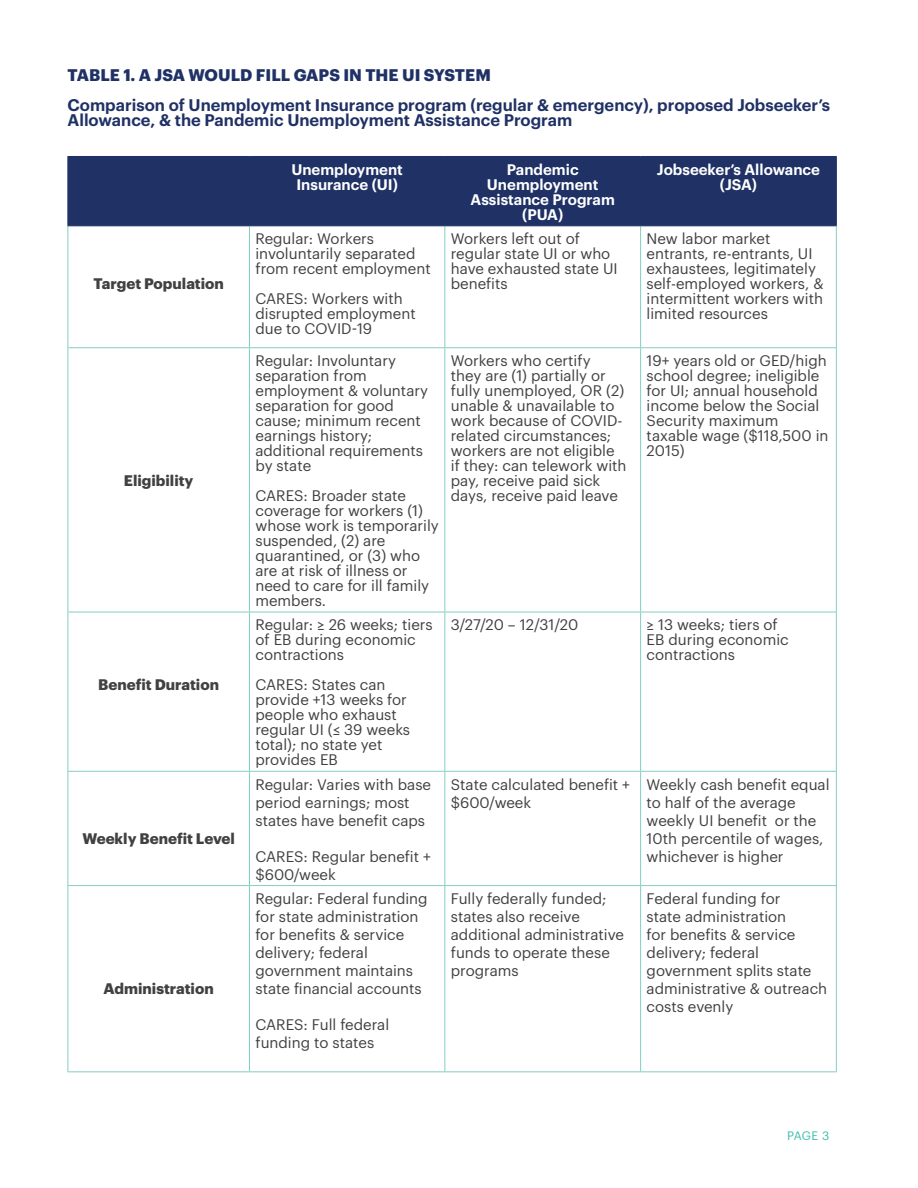
<style>
.page{position:relative;width:918px;height:1188px;background:#fff}
.page>*{position:absolute;margin:0;border:0;box-sizing:border-box;transform-origin:0 0}
.MAIN_TITLE__SUBTITLE{font:600 16.5px/15px "Graphik";color:#1f3165}
.MAIN_TITLE__SUBTITLE-2{font:700 16.5px "Graphik";letter-spacing:.005em;color:#1f3165}
.MAIN_TITLE__SUBTITLE-3{font:15px/15px "Graphik";color:#414042}
.MAIN_TITLE__SUBTITLE-4{font:600 15px/15px "Graphik";color:#fff;text-align:center}
.MAIN_TITLE__SUBTITLE-5{font:700 15px "Graphik";color:#414042}
.t1{font:12px "Graphik";color:#3ebdad}
</style>
<div class="page">
<div style="left:69px;top:157px;width:767px;height:68px;background:#1f3165"></div>
<hr style="left:68px;top:226px;width:1px;height:121px;background:#83cec3">
<hr style="left:249px;top:226px;width:1px;height:121px;background:#83cec3">
<hr style="left:444px;top:226px;width:1px;height:121px;background:#83cec3">
<hr style="left:640px;top:226px;width:1px;height:121px;background:#83cec3">
<hr style="left:836px;top:226px;width:1px;height:121px;background:#83cec3">
<hr style="left:68px;top:347px;width:181px;height:1px;background:#83cec3">
<hr style="left:68px;top:348px;width:1px;height:264px;background:#83cec3">
<hr style="left:249px;top:347px;width:196px;height:1px;background:#83cec3">
<hr style="left:249px;top:348px;width:1px;height:264px;background:#83cec3">
<hr style="left:445px;top:347px;width:196px;height:1px;background:#83cec3">
<hr style="left:444px;top:348px;width:1px;height:264px;background:#83cec3">
<hr style="left:641px;top:347px;width:196px;height:1px;background:#83cec3">
<hr style="left:640px;top:348px;width:1px;height:264px;background:#83cec3">
<hr style="left:836px;top:348px;width:1px;height:264px;background:#83cec3">
<hr style="left:68px;top:612px;width:181px;height:1px;background:#83cec3">
<hr style="left:68px;top:612px;width:1px;height:159px;background:#83cec3">
<hr style="left:249px;top:612px;width:196px;height:1px;background:#83cec3">
<hr style="left:249px;top:612px;width:1px;height:159px;background:#83cec3">
<hr style="left:445px;top:612px;width:196px;height:1px;background:#83cec3">
<hr style="left:444px;top:612px;width:1px;height:159px;background:#83cec3">
<hr style="left:641px;top:612px;width:196px;height:1px;background:#83cec3">
<hr style="left:640px;top:612px;width:1px;height:159px;background:#83cec3">
<hr style="left:836px;top:612px;width:1px;height:159px;background:#83cec3">
<hr style="left:68px;top:771px;width:181px;height:1px;background:#83cec3">
<hr style="left:68px;top:772px;width:1px;height:113px;background:#83cec3">
<hr style="left:249px;top:771px;width:196px;height:1px;background:#83cec3">
<hr style="left:249px;top:772px;width:1px;height:113px;background:#83cec3">
<hr style="left:445px;top:771px;width:196px;height:1px;background:#83cec3">
<hr style="left:444px;top:772px;width:1px;height:113px;background:#83cec3">
<hr style="left:641px;top:771px;width:196px;height:1px;background:#83cec3">
<hr style="left:640px;top:772px;width:1px;height:113px;background:#83cec3">
<hr style="left:836px;top:772px;width:1px;height:113px;background:#83cec3">
<hr style="left:68px;top:885px;width:181px;height:1px;background:#83cec3">
<hr style="left:68px;top:886px;width:1px;height:185px;background:#83cec3">
<hr style="left:249px;top:885px;width:196px;height:1px;background:#83cec3">
<hr style="left:249px;top:886px;width:1px;height:185px;background:#83cec3">
<hr style="left:445px;top:885px;width:196px;height:1px;background:#83cec3">
<hr style="left:444px;top:886px;width:1px;height:185px;background:#83cec3">
<hr style="left:641px;top:885px;width:196px;height:1px;background:#83cec3">
<hr style="left:640px;top:886px;width:1px;height:185px;background:#83cec3">
<hr style="left:836px;top:886px;width:1px;height:185px;background:#83cec3">
<hr style="left:68px;top:1071px;width:181px;height:1px;background:#83cec3">
<hr style="left:249px;top:1071px;width:196px;height:1px;background:#83cec3">
<hr style="left:445px;top:1071px;width:196px;height:1px;background:#83cec3">
<hr style="left:641px;top:1071px;width:196px;height:1px;background:#83cec3">
<hr style="left:68px;top:156px;width:181px;height:1px;background:#1f3165">
<hr style="left:68px;top:157px;width:1px;height:68px;background:#1f3165">
<hr style="left:249px;top:156px;width:196px;height:1px;background:#1f3165">
<hr style="left:445px;top:156px;width:196px;height:1px;background:#1f3165">
<hr style="left:641px;top:156px;width:196px;height:1px;background:#1f3165">
<hr style="left:836px;top:157px;width:1px;height:68px;background:#1f3165">
<hr style="left:68px;top:225px;width:181px;height:1px;background:#1f3165">
<hr style="left:249px;top:225px;width:196px;height:1px;background:#1f3165">
<hr style="left:445px;top:225px;width:196px;height:1px;background:#1f3165">
<hr style="left:641px;top:225px;width:196px;height:1px;background:#1f3165">
<p class="MAIN_TITLE__SUBTITLE-2" style="left:68px;top:62px;width:425px">TABLE 1. A JSA WOULD FILL GAPS IN THE UI SYSTEM</p>
<p class="MAIN_TITLE__SUBTITLE" style="left:68px;top:96px;width:764px">Comparison of Unemployment Insurance program (regular &amp; emergency), proposed Jobseeker’s<br>Allowance, &amp; the Pandemic Unemployment Assistance Program</p>
<p class="MAIN_TITLE__SUBTITLE-4" style="left:291px;top:161px;width:113px">Unemployment<br>Insurance (UI)</p>
<p class="MAIN_TITLE__SUBTITLE-4" style="left:471px;top:161px;width:146px">Pandemic<br>Unemployment<br>Assistance Program (PUA)</p>
<p class="MAIN_TITLE__SUBTITLE-4" style="left:657px;top:161px;width:165px">Jobseeker’s Allowance (JSA)</p>
<p class="MAIN_TITLE__SUBTITLE-5" style="left:93px;top:272px;width:132px">Target Population</p>
<p class="MAIN_TITLE__SUBTITLE-5" style="left:124px;top:469px;width:71px">Eligibility</p>
<p class="MAIN_TITLE__SUBTITLE-5" style="left:98px;top:673px;width:122px">Benefit Duration</p>
<p class="MAIN_TITLE__SUBTITLE-5" style="left:82px;top:827px;width:154px">Weekly Benefit Level</p>
<p class="MAIN_TITLE__SUBTITLE-5" style="left:104px;top:977px;width:112px">Administration</p>
<p class="MAIN_TITLE__SUBTITLE-3" style="left:255px;top:230px;width:177px">Regular: Workers involuntarily separated from recent employment</p>
<p class="MAIN_TITLE__SUBTITLE-3" style="left:255px;top:290px;width:162px">CARES: Workers with disrupted employment due to COVID-19</p>
<p class="MAIN_TITLE__SUBTITLE-3" style="left:255px;top:352px;width:174px">Regular: Involuntary separation from employment &amp; voluntary separation for good cause; minimum recent earnings history; additional requirements by state</p>
<p class="MAIN_TITLE__SUBTITLE-3" style="left:255px;top:487px;width:185px">CARES: Broader state coverage for workers (1) whose work is temporarily suspended, (2) are quarantined, or (3) who are at risk of illness or need to care for ill family members.</p>
<p class="MAIN_TITLE__SUBTITLE-3" style="left:255px;top:616px;width:179px">Regular: ≥ 26 weeks; tiers of EB during economic contractions</p>
<p class="MAIN_TITLE__SUBTITLE-3" style="left:255px;top:676px;width:132px">CARES: States can</p>
<p class="MAIN_TITLE__SUBTITLE-3" style="left:255px;top:691px;width:156px">provide +13 weeks for people who exhaust regular UI (≤ 39 weeks total); no state yet provides EB</p>
<p class="MAIN_TITLE__SUBTITLE-3" style="left:255px;top:774px;width:177px;line-height:18px">Regular: Varies with base period earnings; most states have benefit caps</p>
<p class="MAIN_TITLE__SUBTITLE-3" style="left:255px;top:846px;width:177px;line-height:18px">CARES: Regular benefit + $600/week</p>
<p class="MAIN_TITLE__SUBTITLE-3" style="left:255px;top:888px;width:174px;line-height:18px">Regular: Federal funding for state administration for benefits &amp; service delivery; federal government maintains state financial accounts</p>
<p class="MAIN_TITLE__SUBTITLE-3" style="left:255px;top:1014px;width:135px;line-height:18px">CARES: Full federal funding to states</p>
<p class="MAIN_TITLE__SUBTITLE-3" style="left:451px;top:230px;width:168px">Workers left out of regular state UI or who have exhausted state UI benefits</p>
<p class="MAIN_TITLE__SUBTITLE-3" style="left:647px;top:230px;width:179px">New labor market entrants, re-entrants, UI exhaustees, legitimately self-employed workers, &amp; intermittent workers with limited resources</p>
<p class="MAIN_TITLE__SUBTITLE-3" style="left:451px;top:352px;width:177px">Workers who certify<br>they are (1) partially or fully unemployed, OR (2) unable &amp; unavailable to work because of COVID&shy;related circumstances; workers are not eligible if they: can telework with pay, receive paid sick days, receive paid leave</p>
<p class="MAIN_TITLE__SUBTITLE-3" style="left:647px;top:352px;width:183px">19+ years old or GED/high school degree; ineligible for UI; annual household income below the Social<br>Security maximum taxable wage ($118,500 in<br>2015)</p>
<p class="MAIN_TITLE__SUBTITLE-3" style="left:451px;top:616px;width:129px">3/27/20 – 12/31/20</p>
<p class="MAIN_TITLE__SUBTITLE-3" style="left:647px;top:616px;width:144px">≥ 13 weeks; tiers of<br>EB during economic contractions</p>
<p class="MAIN_TITLE__SUBTITLE-3" style="left:451px;top:774px;width:181px;line-height:18px">State calculated benefit + $600/week</p>
<p class="MAIN_TITLE__SUBTITLE-3" style="left:647px;top:774px;width:184px;line-height:18px">Weekly cash benefit equal to half of the average weekly UI benefit or the<br>10th percentile of wages, whichever is higher</p>
<p class="MAIN_TITLE__SUBTITLE-3" style="left:451px;top:888px;width:175px;line-height:18px">Fully federally funded; states also receive additional administrative funds to operate these programs</p>
<p class="MAIN_TITLE__SUBTITLE-3" style="left:647px;top:888px;width:182px;line-height:18px">Federal funding for<br>state administration<br>for benefits &amp; service delivery; federal government splits state administrative &amp; outreach costs evenly</p>
<p class="t1" style="left:787px;top:1126px;width:44px">PAGE 3</p>
</div>
